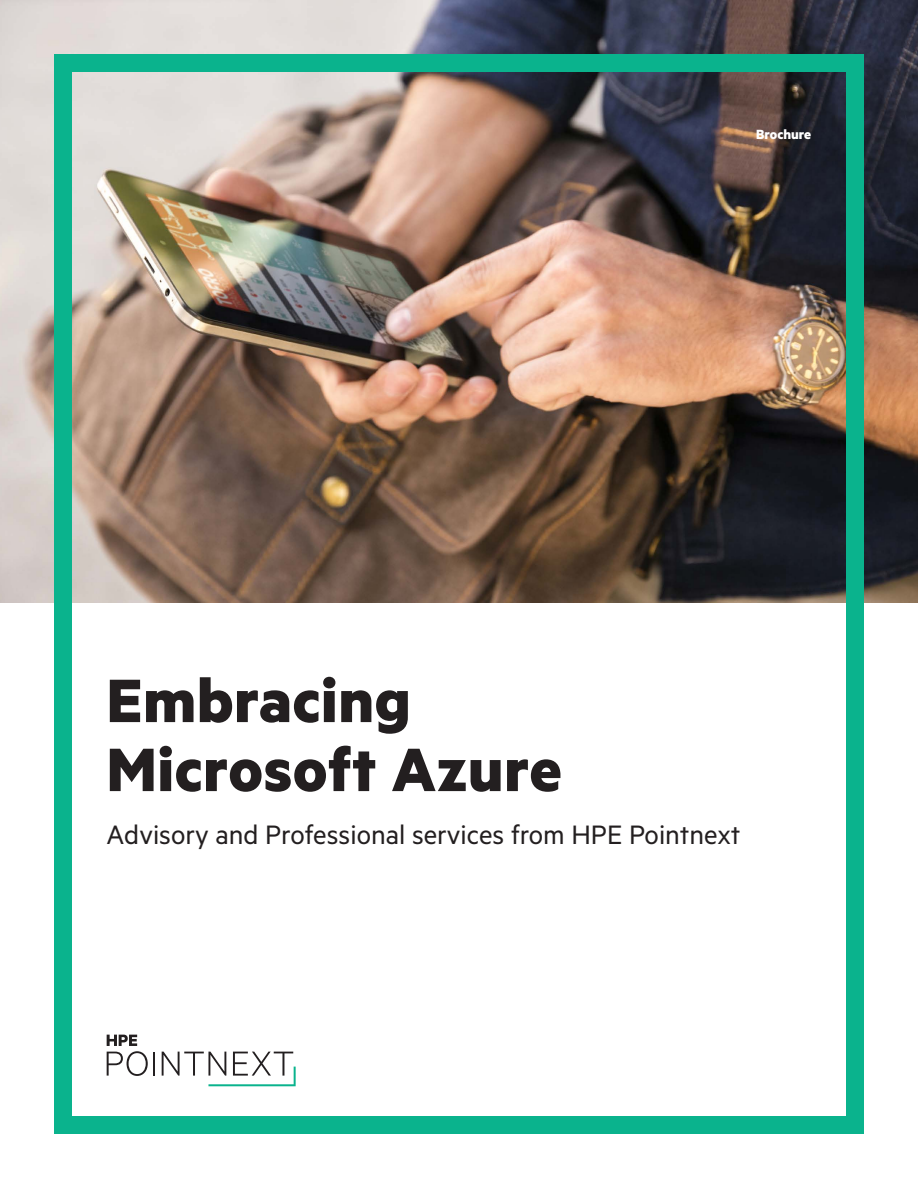
<style>
.page{position:relative;width:918px;height:1188px;background:#fff}
.page>*{position:absolute;margin:0;border:0;box-sizing:border-box;transform-origin:0 0}
.t1{font:700 69px/69px "Metric HPE";letter-spacing:.01em;color:#231f20}
.t2{font:30px "Metric HPE";color:#231f20}
.t3{font:700 15px "Metric HPE";color:#fff}
</style>
<div class="page">
<svg style="left:107px;top:1035px;width:41px;height:41px"></svg>
<hr style="left:153px;top:1052px;width:2px;height:24px;background:#231f20">
<svg style="left:162px;top:1052px;width:134px;height:34px"></svg>
<img style="left:0;top:0;width:918px;height:602px">
<div style="left:54px;top:54px;width:810px;height:1080px;border:18px solid #0ab38d"></div>
<p class="t3" style="left:756px;top:125px;width:57px">Brochure</p>
<h1 class="t1" style="left:107px;top:664px;width:457px">Embracing<br>Microsoft Azure</h1>
<p class="t2" style="left:107px;top:817px;width:635px">Advisory and Professional services from HPE Pointnext</p>
</div>
